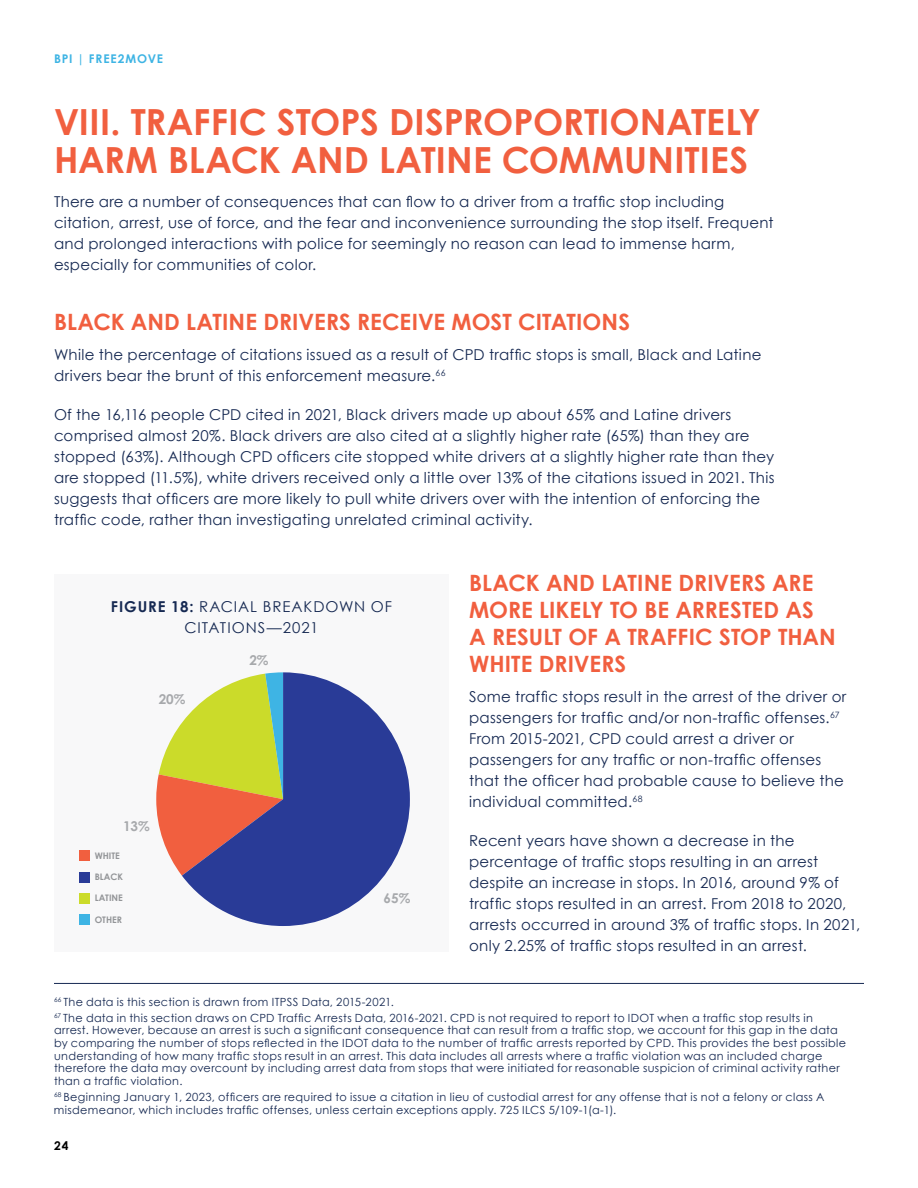
<style>
.page{position:relative;width:918px;height:1188px;background:#fff}
.page>*{position:absolute;margin:0;border:0;box-sizing:border-box;transform-origin:0 0}
.t1{font:700 36px/37.5px "Century Gothic";color:#f15f3f}
.t2{font:700 22.5px/27px "Century Gothic";color:#f15f3f}
.t3{font:15px/21px "Century Gothic";letter-spacing:.015em;color:#162952}
.t4{font:15px/21px "Century Gothic";letter-spacing:.06em;color:#162952;text-align:center}
.t5{font:700 13.5px "Century Gothic";color:#a7a9ac}
.t6{font:700 12px "Century Gothic";letter-spacing:.07em;color:#3eb4e4}
.t7{font:700 12px "Century Gothic";color:#000}
.t8{font:11.25px/12.8px "Century Gothic";letter-spacing:.03em;color:#162952}
.t9{font:700 9px "Century Gothic";color:#939598}
.s1{font-weight:700}
</style>
<div class="page">
<hr style="left:54px;top:983px;width:810px;height:1px;background:#162952">
<div style="left:54px;top:574px;width:395px;height:378px;background:#f8f8f9"></div>
<div style="left:79px;top:850px;width:11px;height:11px;background:#f15f3f"></div>
<div style="left:79px;top:872px;width:11px;height:11px;background:#293b97"></div>
<div style="left:79px;top:893px;width:11px;height:11px;background:#cbdb2a"></div>
<div style="left:79px;top:914px;width:11px;height:11px;background:#3eb4e4"></div>
<svg style="left:156px;top:723px;width:26px;height:153px"></svg>
<svg style="left:182px;top:672px;width:228px;height:254px;fill:#293b97"></svg>
<p class="t6" style="left:54px;top:50px;width:111px">BPI | FREE2MOVE</p>
<h1 class="t1" style="left:54px;top:102px;width:708px">VIII. TRAFFIC STOPS DISPROPORTIONATELY<br>HARM BLACK AND LATINE COMMUNITIES</h1>
<p class="t3" style="left:54px;top:191px;width:721px">There are a number of consequences that can flow to a driver from a traffic stop including citation, arrest, use of force, and the fear and inconvenience surrounding the stop itself. Frequent and prolonged interactions with police for seemingly no reason can lead to immense harm, especially for communities of color.</p>
<h2 class="t2" style="left:54px;top:307px;width:578px">BLACK AND LATINE DRIVERS RECEIVE MOST CITATIONS</h2>
<p class="t3" style="left:54px;top:344px;width:709px">While the percentage of citations issued as a result of CPD traffic stops is small, Black and Latine drivers bear the brunt of this enforcement measure.<sup>66</sup></p>
<p class="t3" style="left:54px;top:404px;width:722px">Of the 16,116 people CPD cited in 2021, Black drivers made up about 65% and Latine drivers comprised almost 20%. Black drivers are also cited at a slightly higher rate (65%) than they are stopped (63%). Although CPD officers cite stopped white drivers at a slightly higher rate than they are stopped (11.5%), white drivers received only a little over 13% of the citations issued in 2021. This suggests that officers are more likely to pull white drivers over with the intention of enforcing the traffic code, rather than investigating unrelated criminal activity.</p>
<p class="t4" style="left:111px;top:596px;width:283px"><span class="s1">FIGURE 18:</span> RACIAL BREAKDOWN OF<br>CITATIONS—2021</p>
<p class="t5" style="left:159px;top:689px;width:28px">20%</p>
<p class="t5" style="left:123px;top:816px;width:28px">13%</p>
<p class="t9" style="left:95px;top:849px;width:27px">WHITE</p>
<p class="t9" style="left:95px;top:870px;width:30px">BLACK</p>
<p class="t9" style="left:95px;top:891px;width:30px">LATINE</p>
<p class="t9" style="left:95px;top:913px;width:29px">OTHER</p>
<p class="t5" style="left:249px;top:650px;width:21px">2%</p>
<p class="t5" style="left:384px;top:888px;width:28px">65%</p>
<h2 class="t2" style="left:469px;top:568px;width:368px">BLACK AND LATINE DRIVERS ARE<br>MORE LIKELY TO BE ARRESTED AS<br>A RESULT OF A TRAFFIC STOP THAN<br>WHITE DRIVERS</h2>
<p class="t3" style="left:469px;top:685px;width:379px">Some traffic stops result in the arrest of the driver or passengers for traffic and/or non-traffic offenses.<sup>67<br></sup>From 2015-2021, CPD could arrest a driver or passengers for any traffic or non-traffic offenses that the officer had probable cause to believe the individual committed.<sup>68</sup></p>
<p class="t3" style="left:469px;top:829px;width:393px">Recent years have shown a decrease in the percentage of traffic stops resulting in an arrest despite an increase in stops. In 2016, around 9% of traffic stops resulted in an arrest. From 2018 to 2020, arrests occurred in around 3% of traffic stops. In 2021, only 2.25% of traffic stops resulted in an arrest.</p>
<p class="t8" style="left:54px;top:994px;width:760px;line-height:15.8px"><sup>66</sup> The data is this section is drawn from ITPSS Data, 2015-2021.<br><sup>67</sup> The data in this section draws on CPD Traffic Arrests Data, 2016-2021. CPD is not required to report to IDOT when a traffic stop results in</p>
<p class="t8" style="left:54px;top:1024px;width:794px">arrest. However, because an arrest is such a significant consequence that can result from a traffic stop, we account for this gap in the data by comparing the number of stops reflected in the IDOT data to the number of traffic arrests reported by CPD. This provides the best possible understanding of how many traffic stops result in an arrest. This data includes all arrests where a traffic violation was an included charge therefore the data may overcount by including arrest data from stops that were initiated for reasonable suspicion of criminal activity rather than a traffic violation.</p>
<p class="t8" style="left:54px;top:1090px;width:772px"><sup>68</sup> Beginning January 1, 2023, officers are required to issue a citation in lieu of custodial arrest for any offense that is not a felony or class A misdemeanor, which includes traffic offenses, unless certain exceptions apply. 725 ILCS 5/109-1(a-1).</p>
<p class="t7" style="left:54px;top:1136px;width:16px">24</p>
</div>
